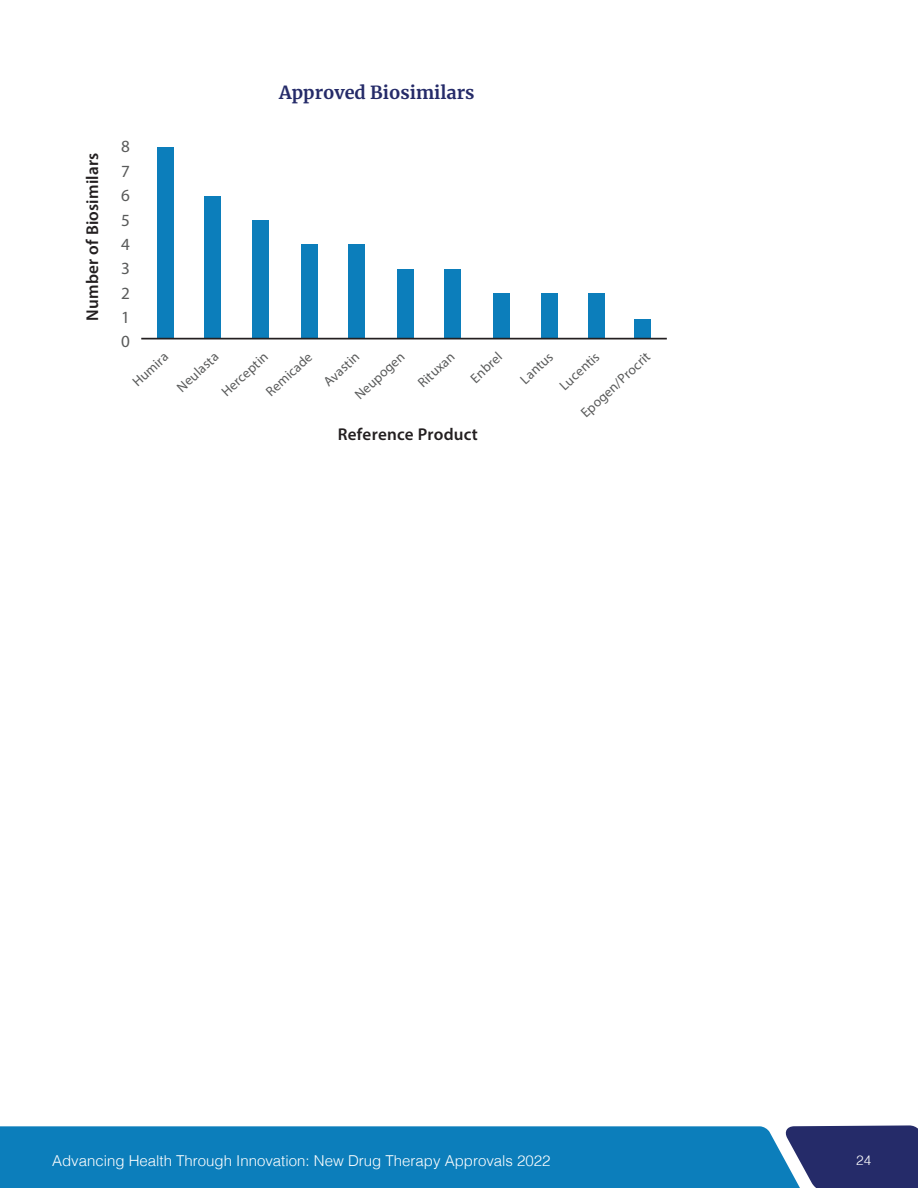
<style>
.page{position:relative;width:918px;height:1188px;background:#fff}
.page>*{position:absolute;margin:0;border:0;box-sizing:border-box;transform-origin:0 0}
.t1{font:700 18px "Merriweather";color:#252b69}
.t2{font:600 17.1px "Myriad Pro";letter-spacing:.015em;color:#231f20}
.t3{font:17.1px "Myriad Pro";color:#595a5a}
.t4{font:300 15px "Helvetica";color:#fff}
.t5{font:13.65px "Myriad Pro";color:#595a5a}
.t6{font:300 13.5px "Helvetica";color:#fff}
</style>
<div class="page">
<div style="left:802px;top:1125px;width:116px;height:63px;background:#252b69"></div>
<div style="left:0;top:1126px;width:802px;height:62px;background:#0c7ebb"></div>
<div style="left:157px;top:147px;width:16px;height:191px;background:#0c7ebb"></div>
<div style="left:205px;top:196px;width:16px;height:142px;background:#0c7ebb"></div>
<div style="left:252px;top:220px;width:16px;height:118px;background:#0c7ebb"></div>
<div style="left:301px;top:244px;width:16px;height:94px;background:#0c7ebb"></div>
<div style="left:348px;top:244px;width:17px;height:94px;background:#0c7ebb"></div>
<div style="left:397px;top:269px;width:16px;height:69px;background:#0c7ebb"></div>
<div style="left:444px;top:269px;width:17px;height:69px;background:#0c7ebb"></div>
<div style="left:493px;top:294px;width:16px;height:44px;background:#0c7ebb"></div>
<div style="left:541px;top:294px;width:16px;height:44px;background:#0c7ebb"></div>
<div style="left:589px;top:294px;width:16px;height:44px;background:#0c7ebb"></div>
<div style="left:634px;top:319px;width:16px;height:19px;background:#0c7ebb"></div>
<hr style="left:141px;top:338px;width:526px;height:1px;background:#231f20">
<p class="t2" style="left:81px;top:321px;width:170px;rotate:-90deg">Number of Biosimilars</p>
<p class="t3" style="left:121px;top:136px;width:10px">8</p>
<p class="t3" style="left:121px;top:161px;width:10px">7</p>
<p class="t3" style="left:121px;top:185px;width:10px">6</p>
<p class="t3" style="left:121px;top:209px;width:10px">5</p>
<p class="t3" style="left:121px;top:234px;width:10px">4</p>
<p class="t3" style="left:121px;top:258px;width:10px">3</p>
<p class="t3" style="left:121px;top:282px;width:10px">2</p>
<p class="t3" style="left:121px;top:307px;width:10px">1</p>
<p class="t3" style="left:121px;top:331px;width:10px">0</p>
<h2 class="t1" style="left:279px;top:80px;width:197px">Approved Biosimilars</h2>
<p class="t5" style="left:351px;top:391px;width:64px;rotate:-43deg">Neupogen</p>
<p class="t5" style="left:414px;top:379px;width:46px;rotate:-43deg">Rituxan</p>
<p class="t5" style="left:467px;top:374px;width:39px;rotate:-43deg">Enbrel</p>
<p class="t5" style="left:517px;top:375px;width:41px;rotate:-43deg">Lantus</p>
<p class="t5" style="left:556px;top:382px;width:51px;rotate:-43deg">Lucentis</p>
<p class="t5" style="left:577px;top:409px;width:90px;rotate:-43deg">Epogen/Procrit</p>
<p class="t5" style="left:262px;top:388px;width:59px;rotate:-43deg">Remicade</p>
<p class="t5" style="left:320px;top:378px;width:45px;rotate:-43deg">Avastin</p>
<p class="t5" style="left:129px;top:378px;width:45px;rotate:-43deg">Humira</p>
<p class="t5" style="left:173px;top:383px;width:53px;rotate:-43deg">Neulasta</p>
<p class="t5" style="left:218px;top:388px;width:59px;rotate:-43deg">Herceptin</p>
<p class="t2" style="left:338px;top:423px;width:141px">Reference Product</p>
<p class="t4" style="left:52px;top:1148px;width:500px">Advancing Health Through Innovation: New Drug Therapy Approvals 2022</p>
<p class="t6" style="left:856px;top:1148px;width:17px">24</p>
</div>
